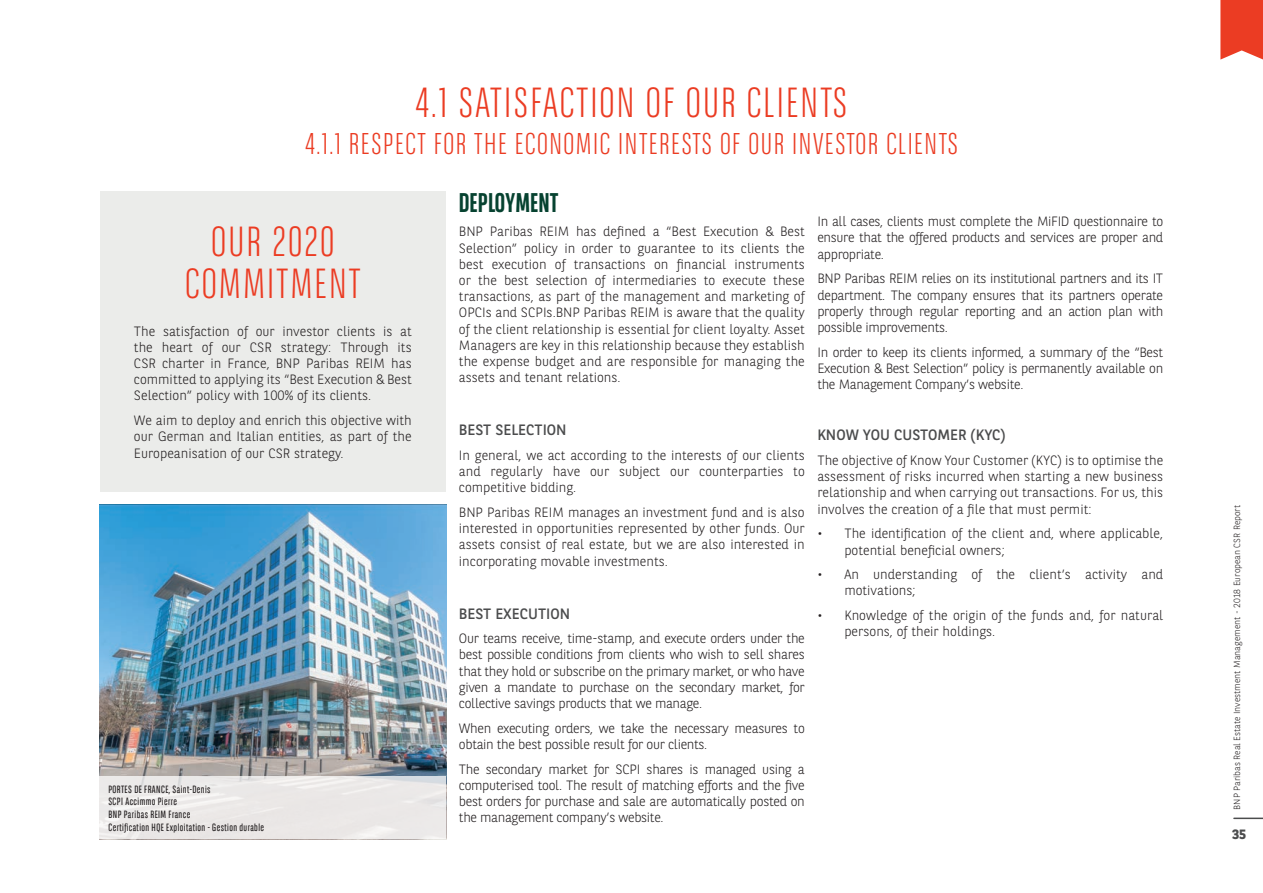
<style>
.page{position:relative;width:1263px;height:893px;background:#fff}
.page>*{position:absolute;margin:0;border:0;box-sizing:border-box;transform-origin:0 0}
.t1{font:300 42px/42px "BNPP Sans Condensed";letter-spacing:.05em;color:#eb3c23;text-align:center}
.t2{font:300 30px "BNPP Sans Condensed";letter-spacing:.05em;color:#eb3c23}
.t3{font:700 27px "BNPP Sans Condensed";color:#064230}
.t4{font:15px "BNPP Sans";color:#4b4c4d}
.t5{font:300 13.5px/16.2px "BNPP Sans";color:#231f20;text-align:justify}
.t6{font:300 13.5px/16.2px "BNPP Sans";letter-spacing:-.025em;color:#231f20}
.t7{font:700 13.5px "BNPP Sans";color:#4b4c4d}
.t8{font:10.5px "BNPP Sans Condensed";letter-spacing:.04em;color:#231f20}
.t9{font:300 9px "BNPP Sans";color:#231f20}
</style>
<div class="page">
<div style="left:100px;top:191px;width:346px;height:301px;background:#ebecea"></div>
<svg style="left:1234px;top:818px;width:29px;height:1px"></svg>
<svg style="left:1220px;top:0;width:43px;height:60px;background:#ec4e37"></svg>
<img style="left:100px;top:505px;width:346px;height:271px">
<div style="left:100px;top:776px;width:346px;height:63px;background:linear-gradient(to right,#edebea,#eae8e7)"></div>
<p class="t1" style="left:416px;top:80px;width:433px">4.1 SATISFACTION OF OUR CLIENTS</p>
<p class="t2" style="left:306px;top:125px;width:654px">4.1.1 RESPECT FOR THE ECONOMIC INTERESTS OF OUR INVESTOR CLIENTS</p>
<p class="t1" style="left:185px;top:220px;width:177px">OUR 2020<br>COMMITMENT</p>
<p class="t5" style="left:134px;top:322px;width:279px">The satisfaction of our investor clients is at the heart of our CSR strategy: Through its CSR charter in France, BNP Paribas REIM has committed to applying its “Best Execution &amp; Best Selection” policy with 100% of its clients.</p>
<p class="t5" style="left:134px;top:412px;width:279px">We aim to deploy and enrich this objective with our German and Italian entities, as part of the Europeanisation of our CSR strategy.</p>
<p class="t8" style="left:108px;top:782px;width:104px">PORTES DE FRANCE, Saint-Denis</p>
<p class="t8" style="left:108px;top:795px;width:70px">SCPI Accimmo Pierre</p>
<p class="t8" style="left:108px;top:808px;width:83px">BNP Paribas REIM France</p>
<p class="t8" style="left:108px;top:820px;width:157px">Certification HQE Exploitation - Gestion durable</p>
<p class="t3" style="left:459px;top:186px;width:101px">DEPLOYMENT</p>
<p class="t5" style="left:459px;top:223px;width:347px">BNP Paribas REIM has defined a “Best Execution &amp; Best Selection” policy in order to guarantee to its clients the best execution of transactions on financial instruments or the best selection of intermediaries to execute these transactions, as part of the management and marketing of OPCIs and SCPIs.BNP Paribas REIM is aware that the quality of the client relationship is essential for client loyalty. Asset Managers are key in this relationship because they establish the expense budget and are responsible for managing the assets and tenant relations.</p>
<p class="t4" style="left:459px;top:420px;width:109px">BEST SELECTION</p>
<p class="t5" style="left:459px;top:446px;width:347px">In general, we act according to the interests of our clients and regularly have our subject our counterparties to competitive bidding.</p>
<p class="t5" style="left:459px;top:503px;width:347px">BNP Paribas REIM manages an investment fund and is also interested in opportunities represented by other funds. Our assets consist of real estate, but we are also interested in incorporating movable investments.</p>
<p class="t4" style="left:459px;top:603px;width:113px">BEST EXECUTION</p>
<p class="t5" style="left:459px;top:630px;width:347px">Our teams receive, time-stamp, and execute orders under the best possible conditions from clients who wish to sell shares that they hold or subscribe on the primary market, or who have given a mandate to purchase on the secondary market, for collective savings products that we manage.</p>
<p class="t6" style="left:459px;top:719px;width:347px">When executing orders, we take the necessary measures to obtain the best possible result for our clients.</p>
<p class="t5" style="left:459px;top:760px;width:347px">The secondary market for SCPI shares is managed using a computerised tool. The result of matching efforts and the five best orders for purchase and sale are automatically posted on the management company’s website.</p>
<p class="t5" style="left:817px;top:213px;width:347px">In all cases, clients must complete the MiFID questionnaire to ensure that the offered products and services are proper and appropriate.</p>
<p class="t5" style="left:817px;top:270px;width:347px">BNP Paribas REIM relies on its institutional partners and its IT department. The company ensures that its partners operate properly through regular reporting and an action plan with possible improvements.</p>
<p class="t5" style="left:817px;top:343px;width:347px">In order to keep its clients informed, a summary of the “Best Execution &amp; Best Selection” policy is permanently available on the Management Company’s website.</p>
<p class="t4" style="left:817px;top:425px;width:190px">KNOW YOU CUSTOMER (KYC)</p>
<p class="t5" style="left:817px;top:452px;width:347px">The objective of Know Your Customer (KYC) is to optimise the assessment of risks incurred when starting a new business relationship and when carrying out transactions. For us, this involves the creation of a file that must permit:</p>
<p class="t5" style="left:844px;top:525px;width:320px;text-indent:-27px">• The identification of the client and, where applicable, potential beneficial owners;</p>
<p class="t5" style="left:844px;top:566px;width:320px;text-indent:-27px">• An understanding of the client’s activity and motivations;</p>
<p class="t5" style="left:844px;top:607px;width:320px;text-indent:-27px">• Knowledge of the origin of the funds and, for natural persons, of their holdings.</p>
<p class="t9" style="left:1231px;top:809px;width:306px;rotate:-90deg">BNP Paribas Real Estate Investment Management - 2018 European CSR Report</p>
<p class="t7" style="left:1232px;top:825px;width:16px">35</p>
</div>
